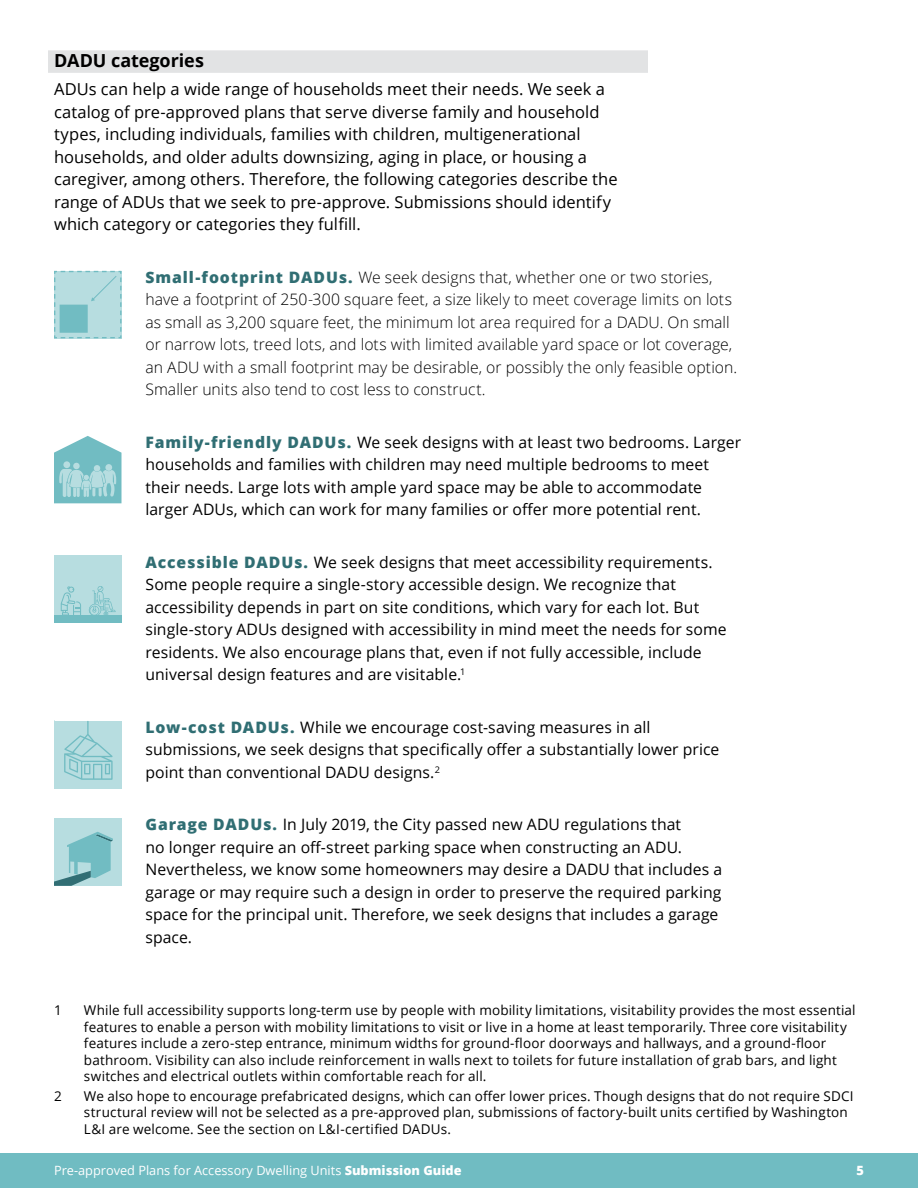
<style>
.page{position:relative;width:918px;height:1188px;background:#fff}
.page>*{position:absolute;margin:0;border:0;box-sizing:border-box;transform-origin:0 0}
.t1{font:700 18px "Open Sans";letter-spacing:-.005em;color:#000}
.t2{font:16.5px/22.5px "Open Sans";color:#000}
.t3{font:15.75px/22.5px "Open Sans";letter-spacing:.005em;color:#000}
.t4{font:300 15.75px/22.5px "Open Sans";letter-spacing:.005em;color:#000}
.t5{font:13.5px/16.5px "Open Sans";letter-spacing:.01em;color:#000}
.t6{font:12.75px "Open Sans";color:#fff}
.t7{font:800 12.75px "Open Sans";color:#fff}
.s1{font-weight:800;color:#306e73}
.s2{font-weight:800}
</style>
<div class="page">
<div style="left:48px;top:50px;width:600px;height:23px;background:#e2e3e4"></div>
<svg style="left:54px;top:271px;width:68px;height:67px;background:#a7d5d9"></svg>
<svg style="left:54px;top:436px;width:68px;height:67px;background:#95cdd1"></svg>
<div style="left:54px;top:615px;width:68px;height:8px;background:#71bcc2"></div>
<svg style="left:54px;top:556px;width:68px;height:59px;background:#b1dadd"></svg>
<svg style="left:54px;top:721px;width:68px;height:67px;background:#add8db"></svg>
<svg style="left:54px;top:818px;width:68px;height:68px;background:#99ccd0"></svg>
<div style="left:0;top:1153px;width:918px;height:35px;background:#70bcc2"></div>
<p class="t1" style="left:54px;top:48px;width:151px">DADU categories</p>
<p class="t2" style="left:54px;top:78px;width:565px">ADUs can help a wide range of households meet their needs. We seek a catalog of pre-approved plans that serve diverse family and household types, including individuals, families with children, multigenerational households, and older adults downsizing, aging in place, or housing a caregiver, among others. Therefore, the following categories describe the range of ADUs that we seek to pre-approve. Submissions should identify which category or categories they fulfill.</p>
<p class="t4" style="left:146px;top:265px;width:593px"><span class="s1">Small-footprint DADUs.</span> We seek designs that, whether one or two stories, have a footprint of 250-300 square feet, a size likely to meet coverage limits on lots as small as 3,200 square feet, the minimum lot area required for a DADU. On small or narrow lots, treed lots, and lots with limited available yard space or lot coverage, an ADU with a small footprint may be desirable, or possibly the only feasible option.<br>Smaller units also tend to cost less to construct.</p>
<p class="t3" style="left:146px;top:431px;width:597px"><span class="s1">Family-friendly DADUs.</span> We seek designs with at least two bedrooms. Larger households and families with children may need multiple bedrooms to meet their needs. Large lots with ample yard space may be able to accommodate larger ADUs, which can work for many families or offer more potential rent.</p>
<p class="t3" style="left:146px;top:551px;width:583px"><span class="s1">Accessible DADUs.</span> We seek designs that meet accessibility requirements.<br>Some people require a single-story accessible design. We recognize that accessibility depends in part on site conditions, which vary for each lot. But single-story ADUs designed with accessibility in mind meet the needs for some residents. We also encourage plans that, even if not fully accessible, include universal design features and are visitable.<sup>1</sup></p>
<p class="t3" style="left:146px;top:715px;width:575px"><span class="s1">Low-cost DADUs.</span> While we encourage cost-saving measures in all submissions, we seek designs that specifically offer a substantially lower price point than conventional DADU designs.<sup>2</sup></p>
<p class="t3" style="left:145px;top:813px;width:578px"><span class="s1">Garage DADUs.</span> In July 2019, the City passed new ADU regulations that<br>no longer require an off-street parking space when constructing an ADU.<br>Nevertheless, we know some homeowners may desire a DADU that includes a garage or may require such a design in order to preserve the required parking space for the principal unit. Therefore, we seek designs that includes a garage space.</p>
<p class="t5" style="left:54px;top:1002px;width:9px">1</p>
<p class="t5" style="left:84px;top:1002px;width:773px">While full accessibility supports long-term use by people with mobility limitations, visitability provides the most essential features to enable a person with mobility limitations to visit or live in a home at least temporarily. Three core visitability features include a zero-step entrance, minimum widths for ground-floor doorways and hallways, and a ground-floor bathroom. Visibility can also include reinforcement in walls next to toilets for future installation of grab bars, and light switches and electrical outlets within comfortable reach for all.</p>
<p class="t5" style="left:54px;top:1087px;width:9px">2</p>
<p class="t5" style="left:84px;top:1087px;width:771px">We also hope to encourage prefabricated designs, which can offer lower prices. Though designs that do not require SDCI structural review will not be selected as a pre-approved plan, submissions of factory-built units certified by Washington<br>L&amp;I are welcome. See the section on L&amp;I-certified DADUs.</p>
<p class="t6" style="left:54px;top:1161px;width:409px">Pre-approved Plans for Accessory Dwelling Units <span class="s2">Submission Guide</span></p>
<p class="t7" style="left:857px;top:1160px;width:9px">5</p>
</div>
